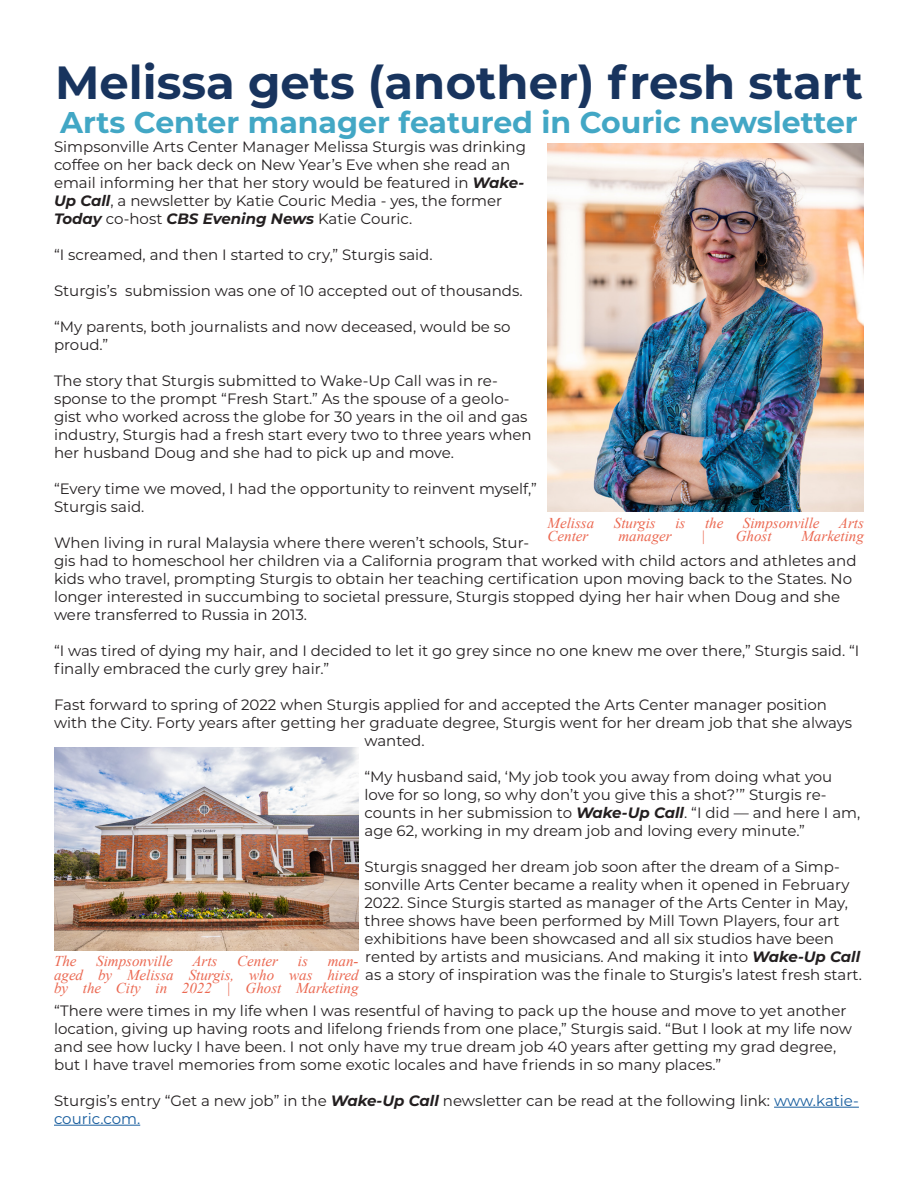
<style>
.page{position:relative;width:918px;height:1188px;background:#fff}
.page>*{position:absolute;margin:0;border:0;box-sizing:border-box;transform-origin:0 0}
.t1{font:700 46.5px "Montserrat";color:#18345e}
.t2{font:700 30px "Montserrat";color:#42a7c5}
.t3{font:15px/18px "Montserrat";color:#231f20}
.t4{font:italic 15px/27px "Times New Roman";color:#eb6851;text-align:right}
.s1{font-weight:700;font-style:italic}
.s2{font-family:"Times New Roman";font-style:italic;color:#eb6851}
.s3{color:#175d9e}
</style>
<div class="page">
<img style="left:548px;top:143px;width:316px;height:368px">
<hr style="left:774px;top:1107px;width:85px;height:1px;background:#175d9e">
<hr style="left:54px;top:1125px;width:86px;height:1px;background:#175d9e">
<img style="left:54px;top:747px;width:305px;height:203px">
<p class="t1" style="left:55px;top:49px;width:809px">Melissa gets (another) fresh start</p>
<p class="t2" style="left:60px;top:101px;width:799px">Arts Center manager featured in Couric newsletter</p>
<p class="t3" style="left:54px;top:137px;width:474px">Simpsonville Arts Center Manager Melissa Sturgis was drinking coffee on her back deck on New Year’s Eve when she read an email informing her that her story would be featured in <span class="s1">Wake-Up Call</span>, a newsletter by Katie Couric Media - yes, the former <span class="s1">Today</span> co-host <span class="s1">CBS Evening News</span> Katie Couric.</p>
<p class="t3" style="left:54px;top:245px;width:380px">“I screamed, and then I started to cry,” Sturgis said.</p>
<p class="t3" style="left:54px;top:281px;width:470px">Sturgis’s submission was one of 10 accepted out of thousands.</p>
<p class="t3" style="left:54px;top:317px;width:458px">“My parents, both journalists and now deceased, would be so proud.”</p>
<p class="t3" style="left:54px;top:371px;width:479px">The story that Sturgis submitted to Wake-Up Call was in re&shy;sponse to the prompt “Fresh Start.” As the spouse of a geolo&shy;gist who worked across the globe for 30 years in the oil and gas industry, Sturgis had a fresh start every two to three years when her husband Doug and she had to pick up and move.</p>
<p class="t3" style="left:54px;top:479px;width:484px">“Every time we moved, I had the opportunity to reinvent myself,”<br>Sturgis said.</p>
<p class="t3" style="left:54px;top:533px;width:804px">When living in rural Malaysia where there weren’t schools, Stur-<br>gis had to homeschool her children via a California program that worked with child actors and athletes and kids who travel, prompting Sturgis to obtain her teaching certification upon moving back to the States. No longer interested in succumbing to societal pressure, Sturgis stopped dying her hair when Doug and she were transferred to Russia in 2013.</p>
<p class="t3" style="left:54px;top:641px;width:807px">“I was tired of dying my hair, and I decided to let it go grey since no one knew me over there,” Sturgis said. “I finally embraced the curly grey hair.”</p>
<p class="t3" style="left:54px;top:695px;width:775px">Fast forward to spring of 2022 when Sturgis applied for and accepted the Arts Center manager position</p>
<p class="t3" style="left:54px;top:713px;width:800px">with the City. Forty years after getting her graduate degree, Sturgis went for her dream job that she always</p>
<p class="t3" style="left:364px;top:731px;width:62px">wanted.</p>
<p class="t3" style="left:364px;top:767px;width:497px">“My husband said, ‘My job took you away from doing what you love for so long, so why don’t you give this a shot?’” Sturgis re&shy;counts in her submission to <span class="s1">Wake-Up Call</span>. “I did — and here I am, age 62, working in my dream job and loving every minute.”</p>
<p class="t3" style="left:364px;top:857px;width:477px">Sturgis snagged her dream job soon after the dream of a Simp-</p>
<p class="t3" style="left:364px;top:875px;width:487px">sonville Arts Center became a reality when it opened in February</p>
<p class="t3" style="left:364px;top:893px;width:485px">2022. Since Sturgis started as manager of the Arts Center in May,</p>
<p class="t3" style="left:364px;top:911px;width:476px">three shows have been performed by Mill Town Players, four art</p>
<p class="t3" style="left:364px;top:929px;width:471px">exhibitions have been showcased and all six studios have been</p>
<p class="t3" style="left:365px;top:947px;width:497px">rented by artists and musicians. And making it into <span class="s1">Wake-Up Call</span></p>
<p class="t3" style="left:54px;top:965px;width:810px"><span class="s2">aged by Melissa Sturgis, who was hired</span> as a story of inspiration was the finale to Sturgis’s latest fresh start.</p>
<p class="t3" style="left:54px;top:1001px;width:799px">“There were times in my life when I was resentful of having to pack up the house and move to yet another location, giving up having roots and lifelong friends from one place,” Sturgis said. “But I look at my life now and see how lucky I have been. I not only have my true dream job 40 years after getting my grad degree, but I have travel memories from some exotic locales and have friends in so many places.”</p>
<p class="t3" style="left:54px;top:1091px;width:806px">Sturgis’s entry “Get a new job” in the <span class="s1">Wake-Up Call</span> newsletter can be read at the following link: <span class="s3">www.katie&shy;couric.com.</span></p>
<p class="t4" style="left:548px;top:509px;width:48px">Melissa</p>
<p class="t4" style="left:614px;top:509px;width:43px">Sturgis</p>
<p class="t4" style="left:675px;top:509px;width:12px">is</p>
<p class="t4" style="left:705px;top:509px;width:20px">the</p>
<p class="t4" style="left:743px;top:509px;width:78px">Simpsonville</p>
<p class="t4" style="left:839px;top:509px;width:27px">Arts</p>
<p class="t4" style="left:548px;top:522px;width:42px">Center</p>
<p class="t4" style="left:618px;top:522px;width:55px">manager</p>
<p class="t4" style="left:702px;top:522px;width:6px">|</p>
<p class="t4" style="left:736px;top:522px;width:37px">Ghost</p>
<p class="t4" style="left:802px;top:522px;width:64px">Marketing</p>
<p class="t4" style="left:54px;top:947px;width:24px">The</p>
<p class="t4" style="left:96px;top:947px;width:78px">Simpsonville</p>
<p class="t4" style="left:192px;top:947px;width:27px">Arts</p>
<p class="t4" style="left:237px;top:947px;width:42px">Center</p>
<p class="t4" style="left:298px;top:947px;width:12px">is</p>
<p class="t4" style="left:54px;top:947px;width:306px">man-<br>by the City in 2022 | Ghost Marketing</p>
</div>
